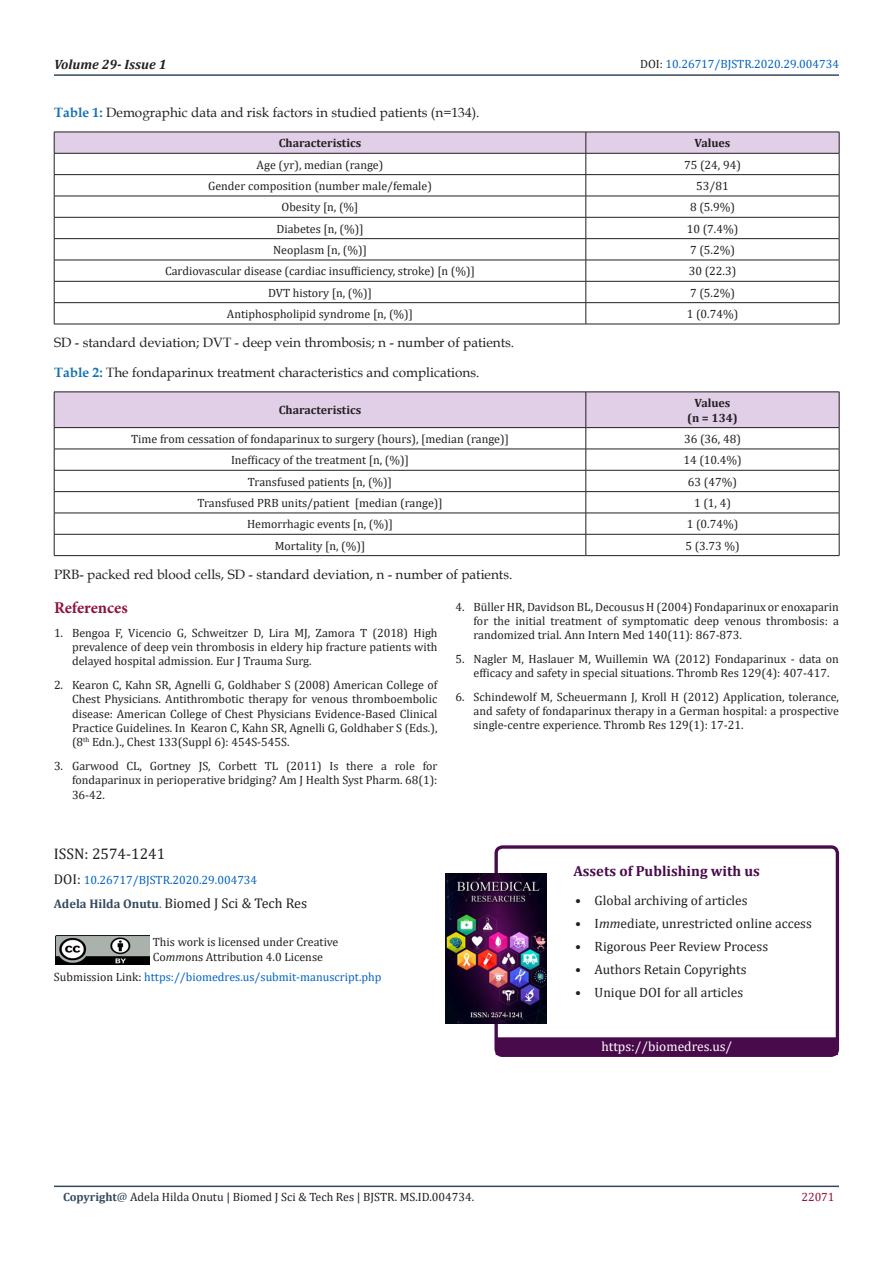
<style>
.page{position:relative;width:893px;height:1263px;background:#fff}
.page>*{position:absolute;margin:0;border:0;box-sizing:border-box;transform-origin:0 0}
.t1{font:700 16.5px "Minion Pro";letter-spacing:-.005em;color:#8f133a}
.t2{font:15.3px "Cambria";color:#231f20}
.t3{font:700 14.7px "Cambria";color:#480a4b}
.t4{font:14.1px "Cambria";color:#231f20}
.t5{font:13.5px "Book Antiqua";color:#231f20}
.t6{font:13.5px "Cambria";color:#231f20}
.t7{font:13.5px "Cambria";color:#fff}
.t8{font:italic 700 13.5px "Cambria";color:#231f20}
.t9{font:12px/14.4px "Cambria";color:#231f20;text-align:justify}
.t10{font:12px "Cambria";color:#0563c1}
.t11{font:700 12px/14.4px "Cambria";color:#231f20;text-align:center}
.t12{font:12px "Cambria";color:#8f133a}
.s1{color:#231f20}
.s2{font-weight:700;color:#1371b5}
.s3{font-size:14.1px;color:#231f20}
.s4{font-weight:700;font-size:12.6px;color:#34495e}
.s5{font-size:12.6px;color:#34495e}
.s6{font-style:italic}
.s7{font-weight:700;color:#34495e}
.s8{color:#34495e}
</style>
<div class="page">
<hr style="left:54px;top:1185px;width:785px;height:2px;background:#34495e">
<hr style="left:54px;top:74px;width:785px;height:2px;background:#34495e">
<svg style="left:54px;top:132px;width:786px;height:192px"></svg>
<hr style="left:54px;top:324px;width:532px;height:1px;background:#231f20">
<hr style="left:586px;top:324px;width:253px;height:1px;background:#231f20">
<svg style="left:54px;top:392px;width:786px;height:163px"></svg>
<hr style="left:54px;top:555px;width:532px;height:1px;background:#231f20">
<hr style="left:586px;top:555px;width:253px;height:1px;background:#231f20">
<div style="left:494px;top:845px;width:345px;height:212px;border:3px solid #480a4b;border-radius:6px"></div>
<div style="left:496px;top:1038px;width:341px;height:16px;background:#480a4b"></div>
<div style="left:496px;top:1037px;width:342px;height:18px;border:1px solid #480a4b"></div>
<img style="left:446px;top:874px;width:101px;height:149px">
<img style="left:56px;top:935px;width:94px;height:29px">
<p class="t8" style="left:54px;top:55px;width:114px">Volume 29- Issue 1</p>
<p class="t10" style="left:640px;top:57px;width:200px"><span class="s1">DOI:</span> 10.26717/BJSTR.2020.29.004734</p>
<p class="t5" style="left:54px;top:103px;width:427px"><span class="s2">Table 1:</span> Demographic data and risk factors in studied patients (n=134).</p>
<p class="t11" style="left:279px;top:136px;width:84px">Characteristics</p>
<p class="t11" style="left:694px;top:136px;width:37px">Values</p>
<p class="t9" style="left:257px;top:157px;width:128px">Age (yr), median (range)</p>
<p class="t9" style="left:684px;top:157px;width:58px">75 (24, 94)</p>
<p class="t9" style="left:208px;top:179px;width:225px">Gender composition (number male/female)</p>
<p class="t9" style="left:696px;top:179px;width:34px">53/81</p>
<p class="t9" style="left:282px;top:200px;width:78px">Obesity [n, (%]</p>
<p class="t9" style="left:690px;top:200px;width:46px">8 (5.9%)</p>
<p class="t9" style="left:276px;top:221px;width:89px">Diabetes [n, (%)]</p>
<p class="t9" style="left:687px;top:221px;width:53px">10 (7.4%)</p>
<p class="t9" style="left:273px;top:243px;width:96px">Neoplasm [n, (%)]</p>
<p class="t9" style="left:690px;top:243px;width:46px">7 (5.2%)</p>
<p class="t9" style="left:165px;top:264px;width:311px">Cardiovascular disease (cardiac insufficiency, stroke) [n (%)]</p>
<p class="t9" style="left:689px;top:264px;width:49px">30 (22.3)</p>
<p class="t9" style="left:268px;top:285px;width:105px">DVT history [n, (%)]</p>
<p class="t9" style="left:690px;top:285px;width:46px">7 (5.2%)</p>
<p class="t9" style="left:227px;top:307px;width:188px">Antiphospholipid syndrome [n, (%)]</p>
<p class="t9" style="left:687px;top:307px;width:53px">1 (0.74%)</p>
<p class="t5" style="left:54px;top:333px;width:462px">SD - standard deviation; DVT - deep vein thrombosis; n - number of patients.</p>
<p class="t5" style="left:54px;top:363px;width:427px"><span class="s2">Table 2:</span> The fondaparinux treatment characteristics and complications.</p>
<p class="t11" style="left:279px;top:403px;width:84px">Characteristics</p>
<p class="t11" style="left:687px;top:395px;width:52px">Values (n = 134)</p>
<p class="t9" style="left:131px;top:432px;width:379px">Time from cessation of fondaparinux to surgery (hours), [median (range)]</p>
<p class="t9" style="left:684px;top:432px;width:58px">36 (36, 48)</p>
<p class="t9" style="left:231px;top:453px;width:179px">Inefficacy of the treatment [n, (%)]</p>
<p class="t9" style="left:683px;top:453px;width:60px">14 (10.4%)</p>
<p class="t9" style="left:248px;top:474px;width:146px">Transfused patients [n, (%)]</p>
<p class="t9" style="left:688px;top:474px;width:51px">63 (47%)</p>
<p class="t9" style="left:197px;top:496px;width:247px">Transfused PRB units/patient [median (range)]</p>
<p class="t9" style="left:694px;top:496px;width:38px">1 (1, 4)</p>
<p class="t9" style="left:247px;top:517px;width:147px">Hemorrhagic events [n, (%)]</p>
<p class="t9" style="left:687px;top:517px;width:53px">1 (0.74%)</p>
<p class="t9" style="left:275px;top:538px;width:92px">Mortality [n, (%)]</p>
<p class="t9" style="left:685px;top:538px;width:56px">5 (3.73 %)</p>
<p class="t5" style="left:54px;top:565px;width:460px">PRB- packed red blood cells, SD - standard deviation, n - number of patients.</p>
<p class="t1" style="left:54px;top:596px;width:75px">References</p>
<p class="t9" style="left:72px;top:625px;width:367px;text-indent:-18px">1. Bengoa F, Vicencio G, Schweitzer D, Lira MJ, Zamora T (2018) High prevalence of deep vein thrombosis in eldery hip fracture patients with delayed hospital admission. Eur J Trauma Surg.</p>
<p class="t9" style="left:72px;top:677px;width:367px;text-indent:-18px">2. Kearon C, Kahn SR, Agnelli G, Goldhaber S (2008) American College of Chest Physicians. Antithrombotic therapy for venous thromboembolic disease: American College of Chest Physicians Evidence-Based Clinical Practice Guidelines. In Kearon C, Kahn SR, Agnelli G, Goldhaber S (Eds.), (8<sup>th</sup> Edn.)., Chest 133(Suppl 6): 454S-545S.</p>
<p class="t9" style="left:72px;top:758px;width:367px;text-indent:-18px">3. Garwood CL, Gortney JS, Corbett TL (2011) Is there a role for fondaparinux in perioperative bridging? Am J Health Syst Pharm. 68(1):<br>36-42.</p>
<p class="t9" style="left:473px;top:599px;width:367px;text-indent:-18px">4. Büller HR, Davidson BL, Decousus H (2004) Fondaparinux or enoxaparin for the initial treatment of symptomatic deep venous thrombosis: a randomized trial. Ann Intern Med 140(11): 867-873.</p>
<p class="t9" style="left:473px;top:651px;width:367px;text-indent:-18px">5. Nagler M, Haslauer M, Wuillemin WA (2012) Fondaparinux - data on efficacy and safety in special situations. Thromb Res 129(4): 407-417.</p>
<p class="t9" style="left:473px;top:689px;width:367px;text-indent:-18px">6. Schindewolf M, Scheuermann J, Kroll H (2012) Application, tolerance, and safety of fondaparinux therapy in a German hospital: a prospective single-centre experience. Thromb Res 129(1): 17-21.</p>
<p class="t2" style="left:54px;top:844px;width:113px">ISSN: 2574-1241</p>
<p class="t10" style="left:54px;top:873px;width:205px"><span class="s3">DOI:</span> 10.26717/BJSTR.2020.29.004734</p>
<p class="t4" style="left:54px;top:895px;width:255px"><span class="s4">Adela Hilda Onutu</span><span class="s5">.</span> Biomed J Sci &amp; Tech Res</p>
<p class="t9" style="left:153px;top:935px;width:187px">This work is licensed under Creative</p>
<p class="t9" style="left:153px;top:949px;width:172px">Co<span class="s6">mm</span>ons Attribution 4.0 License</p>
<p class="t10" style="left:54px;top:970px;width:329px"><span class="s1">Submission Link:</span> https://biomedres.us/submit-manuscript.php</p>
<p class="t9" style="left:63px;top:1190px;width:413px"><span class="s7">Copyright</span><span class="s8">@</span> Adela Hilda Onutu | Biomed J Sci &amp; Tech Res | BJSTR. MS.ID.004734.</p>
<p class="t3" style="left:573px;top:861px;width:188px">Assets of Publishing with us</p>
<p class="t6" style="left:575px;top:892px;width:174px">• Global archiving of articles</p>
<p class="t6" style="left:575px;top:915px;width:238px">• I<span class="s6">mm</span>ediate, unrestricted online access</p>
<p class="t6" style="left:575px;top:938px;width:194px">• Rigorous Peer Review Process</p>
<p class="t6" style="left:575px;top:961px;width:173px">• Authors Retain Copyrights</p>
<p class="t6" style="left:575px;top:984px;width:169px">• Unique DOI for all articles</p>
<p class="t7" style="left:601px;top:1039px;width:132px">https://biomedres.us/</p>
<p class="t12" style="left:801px;top:1190px;width:35px">22071</p>
</div>
